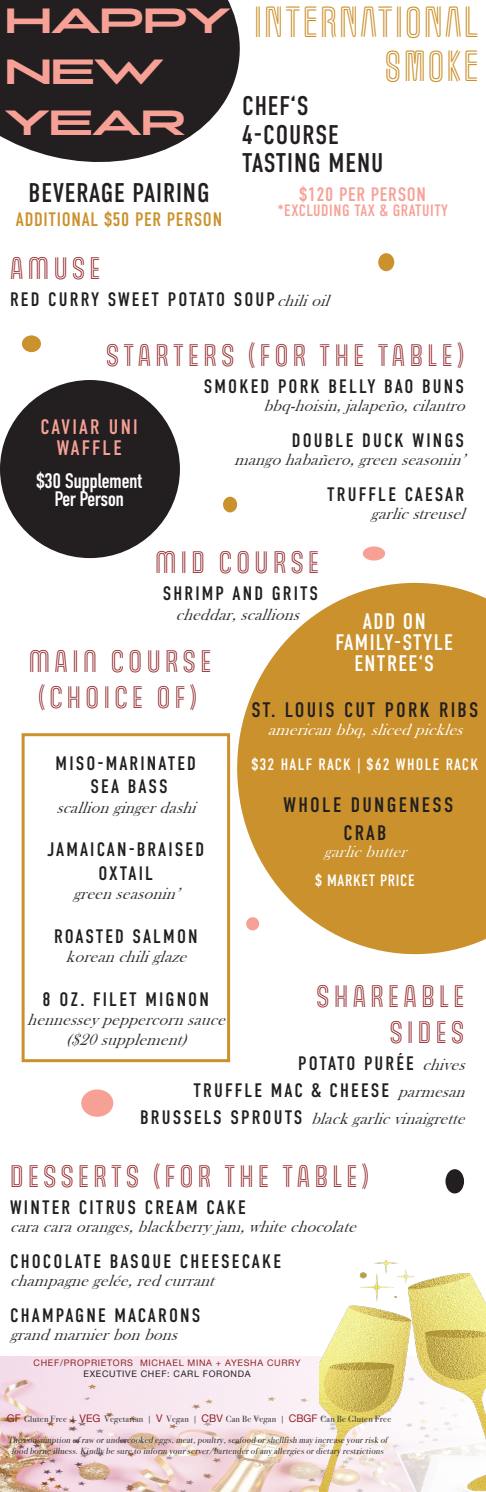
<style>
.page{position:relative;width:486px;height:1492px;background:#fff}
.page>*{position:absolute;margin:0;border:0;box-sizing:border-box;transform-origin:0 0}
.t1{font:37.5px "Marquee Moon";letter-spacing:.09em;color:#cb912c}
.Headline{font:700 36px/51px "Briller";letter-spacing:-.05em;color:#f7a196}
.Menu_Description{font:30px "Gala Biline";letter-spacing:.15em;color:#912427}
.Heading_2{font:27px "DIN Condensed";letter-spacing:.035em;color:#231f20}
.Time{font:22.5px "DIN Condensed";letter-spacing:.06em;color:#fff}
.Heading_2-2{font:21px "DIN Condensed";letter-spacing:.11em;color:#231f20}
.Time-2{font:21px "DIN Condensed";letter-spacing:-.03em;color:#fff}
.Time-3{font:21px/21px "DIN Condensed";letter-spacing:.11em;color:#f7a196;text-align:center}
.Menu_Description-2{font:19.5px "DIN Condensed";letter-spacing:.11em;color:#201f1f}
.Heading_2-3{font:19.5px "DIN Condensed";letter-spacing:.035em;color:#cb912c}
.Time-4{font:19.5px "DIN Condensed";letter-spacing:.11em;color:#201f1f}
.Heading_2-4{font:19.5px "DIN Condensed";letter-spacing:.035em;color:#f7a196}
.Menu_Description-3{font:italic 16.5px "Bask Old Face";color:#333233}
.Heading_2-5{font:italic 16.5px "Bask Old Face";color:#fff}
.Heading_2-6{font:16.5px "DIN Condensed";letter-spacing:.08em;color:#fff}
.Heading_2-7{font:italic 16.5px/28.5px "Bask Old Face";color:#f5f6f1;text-align:center}
.Heading_2-8{font:16.5px "DIN Condensed";letter-spacing:.035em;color:#f7a196}
.t2{font:italic 9px/10.8px "Bodoni Svty Two ITCTT";letter-spacing:.025em;color:#333233;text-align:center}
.t3{font:9px "Bodoni Svty Two ITCTT";letter-spacing:.025em;color:#333233}
.t4{font:9px "Helvetica Neue";letter-spacing:.075em;color:#912227}
.t5{font:9px "Helvetica Neue";letter-spacing:.075em;color:#231f20}
.s1{font-family:"Bask Old Face";font-style:italic;font-size:16.5px;color:#333233}
.s2{font-family:"DIN Condensed";font-style:normal;color:#fff}
.s3{font-family:"DIN Condensed";font-style:normal;font-size:19.5px;color:#201f1f}
.s4{font-family:"Helvetica Neue";font-size:10.5px;color:#912227}
</style>
<div class="page">
<img style="left:0;top:1356px;width:320px;height:136px">
<img style="left:320px;top:1260px;width:166px;height:232px">
<svg style="left:237px;top:582px;width:249px;height:373px;fill:#cb912c"></svg>
<div style="left:0;top:380px;width:180px;height:178px;background:#231f20;border-radius:50%"></div>
<svg style="left:0;top:0;width:240px;height:162px;background:#3a3738"></svg>
<div style="left:246px;top:917px;width:13px;height:13px;background:#f7a196;border-radius:50%"></div>
<div style="left:223px;top:497px;width:14px;height:15px;background:#cb912c;border-radius:50%"></div>
<div style="left:378px;top:253px;width:16px;height:18px;background:#cb912c;border-radius:50%"></div>
<div style="left:445px;top:1169px;width:19px;height:24px;background:#231f20;border-radius:50%"></div>
<div style="left:81px;top:1089px;width:32px;height:28px;background:#f7a196;border-radius:50%"></div>
<div style="left:22px;top:335px;width:19px;height:17px;background:#cb912c;border-radius:50%"></div>
<div style="left:363px;top:546px;width:22px;height:14px;background:#f7a196;border-radius:50%"></div>
<div style="left:22px;top:733px;width:208px;height:329px;border:3px solid #cb912c"></div>
<p class="Headline" style="left:5px;top:-5px;width:228px">HAPPY<br>NEW<br>YEAR</p>
<p class="Heading_2" style="left:29px;top:177px;width:182px">BEVERAGE PAIRING</p>
<p class="Heading_2-3" style="left:16px;top:208px;width:208px">ADDITIONAL $50 PER PERSON</p>
<p class="t1" style="left:255px;top:-1px;width:224px">INTERNATIONAL</p>
<p class="t1" style="left:385px;top:42px;width:94px">SMOKE</p>
<p class="Heading_2" style="left:242px;top:91px;width:68px">CHEF‘S</p>
<p class="Heading_2" style="left:242px;top:120px;width:99px">4-COURSE</p>
<p class="Heading_2" style="left:242px;top:148px;width:143px">TASTING MENU</p>
<p class="Heading_2-4" style="left:299px;top:183px;width:128px">$120 PER PERSON</p>
<p class="Heading_2-8" style="left:277px;top:201px;width:172px">*EXCLUDING TAX &amp; GRATUITY</p>
<p class="Menu_Description" style="left:10px;top:249px;width:92px">AMUSE</p>
<p class="Menu_Description-2" style="left:10px;top:288px;width:327px">RED CURRY SWEET POTATO SOUP<span class="s1">chilioil</span></p>
<p class="Menu_Description" style="left:106px;top:336px;width:360px">STARTERS (FOR THE TABLE)</p>
<p class="Menu_Description-2" style="left:204px;top:375px;width:262px">SMOKED PORK BELLY BAO BUNS</p>
<p class="Menu_Description-3" style="left:263px;top:396px;width:209px">bbq-hoisin,jalapeño,cilantro</p>
<p class="Menu_Description-2" style="left:292px;top:429px;width:174px">DOUBLE DUCK WINGS</p>
<p class="Menu_Description-3" style="left:234px;top:450px;width:239px">mangohabañero,greenseasonin’</p>
<p class="Menu_Description-2" style="left:327px;top:483px;width:138px">TRUFFLE CAESAR</p>
<p class="Menu_Description-3" style="left:371px;top:504px;width:102px">garlicstreusel</p>
<p class="Menu_Description" style="left:155px;top:543px;width:166px">MID COURSE</p>
<p class="Menu_Description-2" style="left:163px;top:582px;width:157px">SHRIMP AND GRITS</p>
<p class="Menu_Description-3" style="left:176px;top:605px;width:131px">cheddar,scallions</p>
<p class="Menu_Description" style="left:29px;top:642px;width:184px">MAIN COURSE</p>
<p class="Menu_Description" style="left:38px;top:678px;width:160px">(CHOICE OF)</p>
<p class="Time-3" style="left:41px;top:416px;width:99px">CAVIAR UNI<br>WAFFLE</p>
<p class="Time-2" style="left:36px;top:469px;width:108px">$30 Supplement</p>
<p class="Time-2" style="left:54px;top:487px;width:71px">Per Person</p>
<p class="Time" style="left:363px;top:608px;width:64px">ADD ON</p>
<p class="Time" style="left:335px;top:629px;width:119px">FAMILY-STYLE</p>
<p class="Time" style="left:354px;top:650px;width:81px">ENTREE‘S</p>
<p class="Heading_2-2" style="left:251px;top:698px;width:229px">ST. LOUIS CUT PORK RIBS</p>
<p class="Heading_2-5" style="left:268px;top:721px;width:203px">americanbbq,slicedpickles</p>
<p class="Heading_2-6" style="left:252px;top:755px;width:228px">$32 HALF RACK | $62 WHOLE RACK</p>
<p class="Heading_2-2" style="left:284px;top:793px;width:171px">WHOLE DUNGENESS</p>
<p class="Heading_2-2" style="left:343px;top:821px;width:45px">CRAB</p>
<p class="Heading_2-7" style="left:315px;top:838px;width:101px">garlicbutter <span class="s2">$ MARKET PRICE</span></p>
<p class="Time-4" style="left:56px;top:752px;width:142px">MISO-MARINATED</p>
<p class="Time-4" style="left:90px;top:775px;width:79px">SEA BASS</p>
<p class="Menu_Description-3" style="left:56px;top:798px;width:147px">scalliongingerdashi</p>
<p class="Menu_Description-2" style="left:47px;top:838px;width:158px">JAMAICAN-BRAISED</p>
<p class="Menu_Description-2" style="left:99px;top:862px;width:56px">OXTAIL</p>
<p class="Menu_Description-3" style="left:73px;top:885px;width:114px">greenseasonin’</p>
<p class="Menu_Description-2" style="left:54px;top:925px;width:145px">ROASTED SALMON</p>
<p class="Menu_Description-3" style="left:66px;top:948px;width:129px">koreanchiliglaze</p>
<p class="Menu_Description-2" style="left:43px;top:988px;width:168px">8 OZ. FILET MIGNON</p>
<p class="Menu_Description-3" style="left:27px;top:1011px;width:206px">hennesseypeppercornsauce</p>
<p class="Menu_Description-3" style="left:65px;top:1030px;width:129px">($20supplement)</p>
<p class="Menu_Description" style="left:317px;top:976px;width:149px">sHAREABLE</p>
<p class="Menu_Description" style="left:390px;top:1012px;width:76px">SIDES</p>
<p class="Menu_Description-2" style="left:298px;top:1052px;width:174px">POTATO PURÉE <span class="s1">chives</span></p>
<p class="Menu_Description-2" style="left:194px;top:1079px;width:279px">TRUFFLE MAC &amp; CHEESE <span class="s1">parmesan</span></p>
<p class="Menu_Description-3" style="left:140px;top:1109px;width:332px"><span class="s3">B R U S S E L S S P R O U T S</span> blackgarlicvinaigrette</p>
<p class="Menu_Description" style="left:10px;top:1156px;width:361px">DESSERTS (FOR THE TABLE)</p>
<p class="Menu_Description-2" style="left:10px;top:1196px;width:237px">WINTER CITRUS CREAM CAKE</p>
<p class="Menu_Description-3" style="left:10px;top:1217px;width:354px">caracaraoranges,blackberryjam,whitechocolate</p>
<p class="Menu_Description-2" style="left:10px;top:1250px;width:273px">CHOCOLATE BASQUE CHEESECAKE</p>
<p class="Menu_Description-3" style="left:10px;top:1271px;width:212px">champagnegelée,redcurrant</p>
<p class="Menu_Description-2" style="left:10px;top:1304px;width:192px">CHAMPAGNE MACARONS</p>
<p class="Menu_Description-3" style="left:10px;top:1325px;width:175px">grandmarnierbonbons</p>
<p class="t4" style="left:34px;top:1357px;width:268px">CHEF/PROPRIETORS MICHAEL MINA + AYESHA CURRY</p>
<p class="t5" style="left:84px;top:1368px;width:169px">EXECUTIVE CHEF: CARL FORONDA</p>
<p class="t3" style="left:7px;top:1411px;width:386px"><span class="s4">GF</span> Gluten Free | <span class="s4">VEG</span> Vegetarian | <span class="s4">V</span> Vegan | <span class="s4">CBV</span> Can Be Vegan | <span class="s4">CBGF</span> Can Be Gluten Free</p>
<p class="t2" style="left:8px;top:1434px;width:381px">The consumption of raw orundercooked eggs,meat,p oultry,seafood orshellfish may increase yourrisk of food borne illness.Kindly be sure to inform yourserver/bartenderof any allergiesordietary restrictions</p>
</div>
